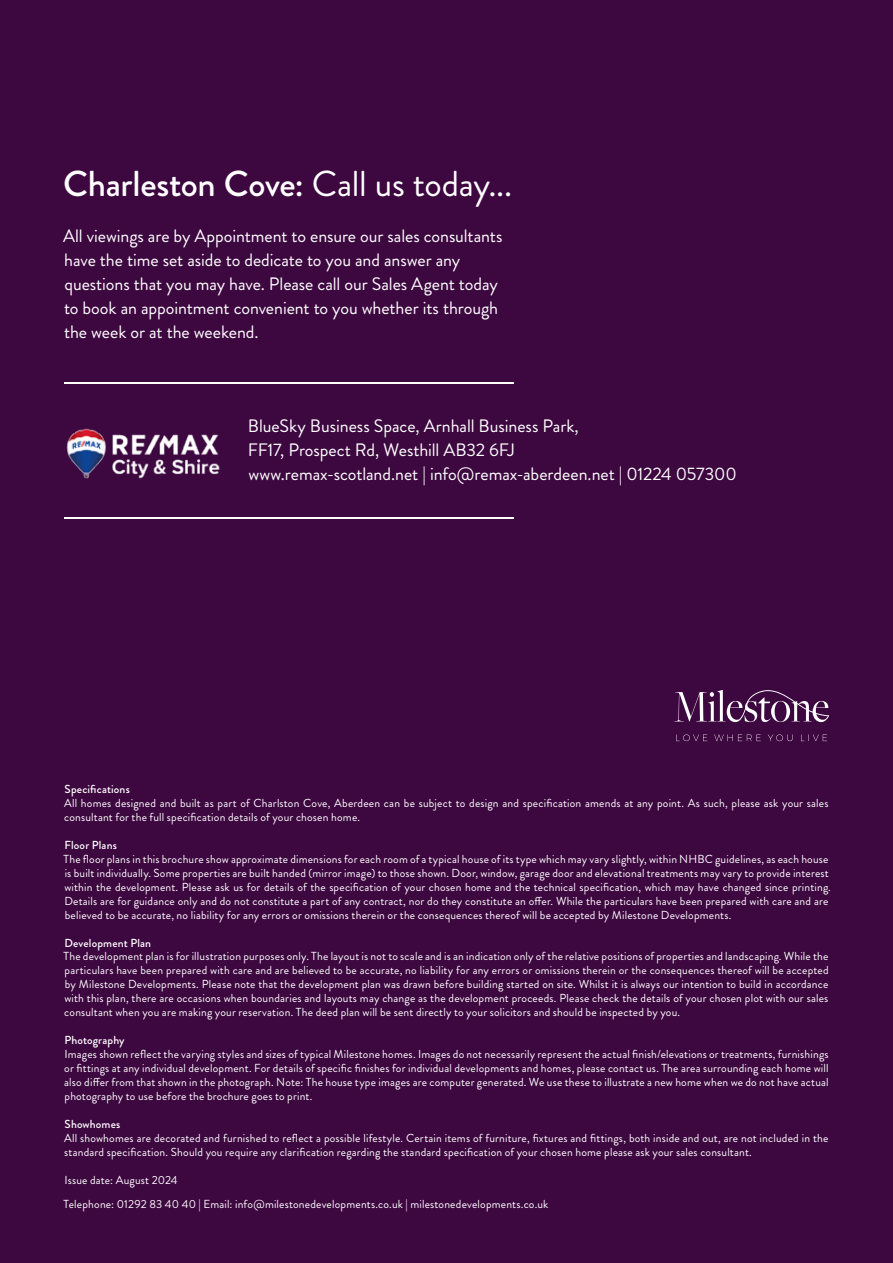
<style>
.page{position:relative;width:893px;height:1263px;background:#fff}
.page>*{position:absolute;margin:0;border:0;box-sizing:border-box;transform-origin:0 0}
.t1{font:500 36px "Brandon Grotesque";letter-spacing:-.01em;color:#fff}
.t2{font:18px/24px "Brandon Grotesque";letter-spacing:-.005em;color:#fff}
.t3{font:11.7px/14px "Brandon Grotesque";letter-spacing:.015em;color:#fff}
.t4{font:500 11.7px "Brandon Grotesque";letter-spacing:.015em;color:#fff}
.s1{font-weight:400}
</style>
<div class="page">
<div style="left:0;top:0;width:893px;height:1251px;background:#3d0740"></div>
<svg style="left:674px;top:690px;width:155px;height:52px"></svg>
<hr style="left:65px;top:382px;width:449px;height:2px;background:#fff">
<hr style="left:65px;top:518px;width:449px;height:1px;background:#fff">
<img style="left:66px;top:428px;width:154px;height:51px">
<h1 class="t1" style="left:63px;top:158px;width:450px">Charleston Cove: <span class="s1">Call us today...</span></h1>
<p class="t2" style="left:63px;top:224px;width:441px">All viewings are by Appointment to ensure our sales consultants have the time set aside to dedicate to you and answer any questions that you may have. Please call our Sales Agent today to book an appointment convenient to you whether its through the week or at the weekend.</p>
<h2 class="t2" style="left:248px;top:414px;width:490px">BlueSky Business Space, Arnhall Business Park,<br>FF17, Prospect Rd, Westhill AB32 6FJ<br>www.remax-scotland.net | info@remax-aberdeen.net | 01224 057300</h2>
<p class="t4" style="left:64px;top:781px;width:67px">Specifications</p>
<p class="t3" style="left:64px;top:796px;width:766px">All homes designed and built as part of Charlston Cove, Aberdeen can be subject to design and specification amends at any point. As such, please ask your sales consultant for the full specification details of your chosen home.</p>
<p class="t4" style="left:64px;top:837px;width:54px">Floor Plans</p>
<p class="t3" style="left:64px;top:852px;width:769px">The floor plans in this brochure show approximate dimensions for each room of a typical house of its type which may vary slightly, within NHBC guidelines, as each house is built individually. Some properties are built handed (mirror image) to those shown. Door, window, garage door and elevational treatments may vary to provide interest within the development. Please ask us for details of the specification of your chosen home and the technical specification, which may have changed since printing.<br>Details are for guidance only and do not constitute a part of any contract, nor do they constitute an offer. While the particulars have been prepared with care and are believed to be accurate, no liability for any errors or omissions therein or the consequences thereof will be accepted by Milestone Developments.</p>
<p class="t4" style="left:64px;top:934px;width:88px">Development Plan</p>
<p class="t3" style="left:64px;top:950px;width:766px;text-align:justify">The development plan is for illustration purposes only. The layout is not to scale and is an indication only of the relative positions of properties and landscaping. While the particulars have been prepared with care and are believed to be accurate, no liability for any errors or omissions therein or the consequences thereof will be accepted by Milestone Developments. Please note that the development plan was drawn before building started on site. Whilst it is always our intention to build in accordance with this plan, there are occasions when boundaries and layouts may change as the development proceeds. Please check the details of your chosen plot with our sales consultant when you are making your reservation. The deed plan will be sent directly to your solicitors and should be inspected by you.</p>
<p class="t4" style="left:64px;top:1032px;width:62px">Photography</p>
<p class="t3" style="left:64px;top:1047px;width:766px;text-align:justify">Images shown reflect the varying styles and sizes of typical Milestone homes. Images do not necessarily represent the actual finish/elevations or treatments, furnishings or fittings at any individual development. For details of specific finishes for individual developments and homes, please contact us. The area surrounding each home will also differ from that shown in the photograph. Note: The house type images are computer generated. We use these to illustrate a new home when we do not have actual photography to use before the brochure goes to print.</p>
<p class="t4" style="left:64px;top:1116px;width:57px">Showhomes</p>
<p class="t3" style="left:64px;top:1131px;width:766px">All showhomes are decorated and furnished to reflect a possible lifestyle. Certain items of furniture, fixtures and fittings, both inside and out, are not included in the standard specification. Should you require any clarification regarding the standard specification of your chosen home please ask your sales consultant.</p>
<p class="t3" style="left:64px;top:1168px;width:486px;line-height:24px">Issue date: August 2024<br>Telephone: 01292 83 40 40 | Email: info@milestonedevelopments.co.uk | milestonedevelopments.co.uk</p>
</div>
